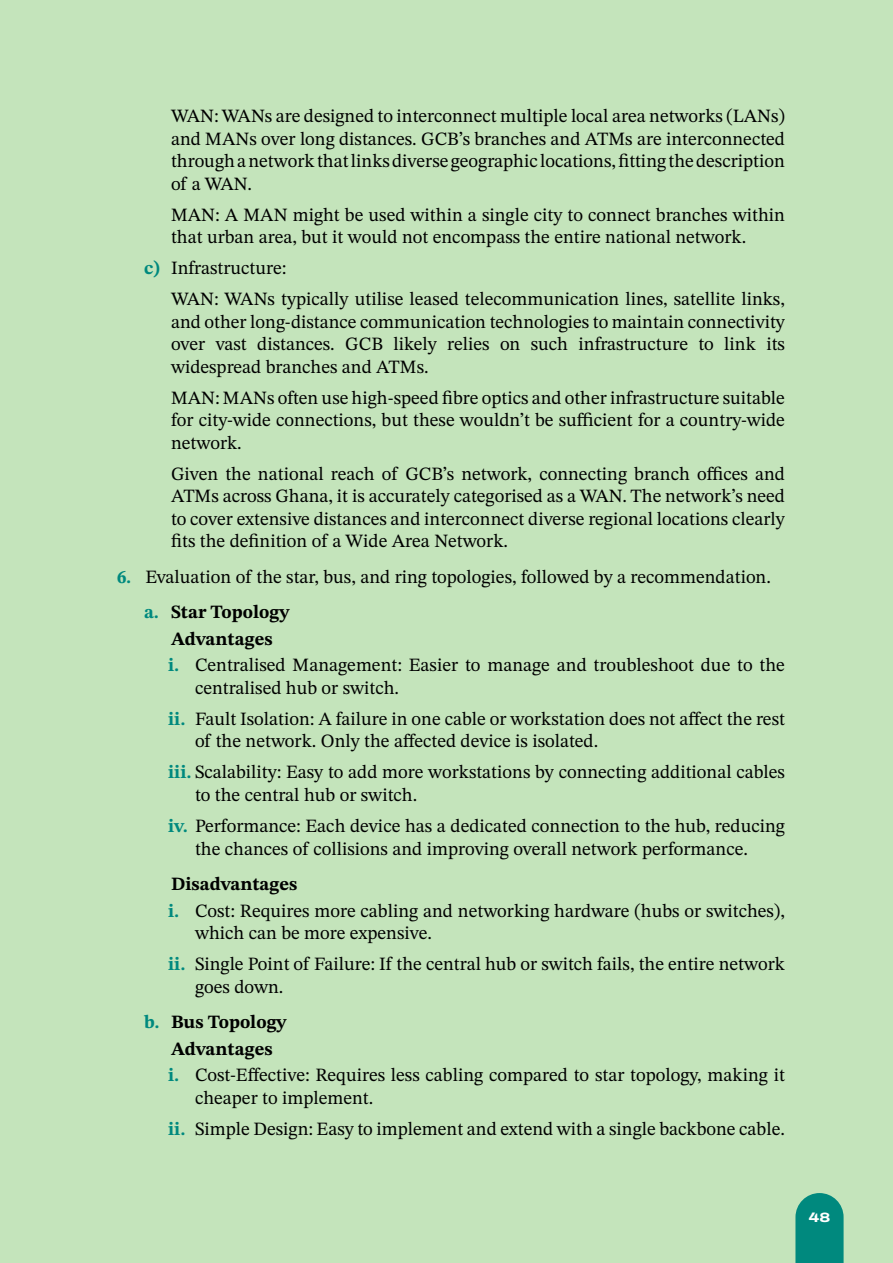
<style>
.page{position:relative;width:893px;height:1263px;background:#c4e4bb}
.page>*{position:absolute;margin:0;border:0;box-sizing:border-box;transform-origin:0 0}
.t1{font:18.75px/22.5px "STIX Two Text";color:#000}
.t2{font:700 18.75px/35.2px "STIX Two Text";color:#000;text-align:right}
.t3{font:800 13.5px "Archivo Expanded";color:#fff}
.s1{font-weight:700;color:#00897e}
.s2{font-weight:700}
.s3{font-weight:400}
.s4{color:#00897e}
</style>
<div class="page">
<svg style="left:795px;top:1193px;width:49px;height:70px;background:#129183"></svg>
<p class="t1" style="left:171px;top:105px;width:615px;text-align:justify">WAN: WANs are designed to interconnect multiple local area networks (LANs) and MANs over long distances. GCB’s branches and ATMs are interconnected through a network that links diverse geographic locations, fitting the description of a WAN.</p>
<p class="t1" style="left:171px;top:203px;width:615px">MAN: A MAN might be used within a single city to connect branches within that urban area, but it would not encompass the entire national network.</p>
<p class="t1" style="left:171px;top:252px;width:615px;line-height:31px;text-indent:-27px"><span class="s1">c)</span> Infrastructure:<br>WAN: WANs typically utilise leased telecommunication lines, satellite links,</p>
<p class="t1" style="left:171px;top:310px;width:615px;text-align:justify">and other long-distance communication technologies to maintain connectivity over vast distances. GCB likely relies on such infrastructure to link its widespread branches and ATMs.</p>
<p class="t1" style="left:171px;top:386px;width:615px;text-align:justify">MAN: MANs often use high-speed fibre optics and other infrastructure suitable for city-wide connections, but these wouldn’t be sufficient for a country-wide network.</p>
<p class="t1" style="left:171px;top:462px;width:615px;text-align:justify">Given the national reach of GCB’s network, connecting branch offices and ATMs across Ghana, it is accurately categorised as a WAN. The network’s need to cover extensive distances and interconnect diverse regional locations clearly fits the definition of a Wide Area Network.</p>
<p class="t1" style="left:144px;top:559px;width:628px;line-height:35.2px;text-indent:-27px"><span class="s1">6.</span> Evaluation of the star, bus, and ring topologies, followed by a recommendation. <span class="s1">a.</span> <span class="s2">Star Topology</span></p>
<p class="t1" style="left:168px;top:625px;width:618px;line-height:26.7px"><span class="s2">Advantages<br></span><span class="s1">i.</span> Centralised Management: Easier to manage and troubleshoot due to the</p>
<p class="t1" style="left:168px;top:672px;width:618px;line-height:31px;text-indent:27px">centralised hub or switch.<br><span class="s1">ii.</span> Fault Isolation: A failure in one cable or workstation does not affect the rest</p>
<p class="t1" style="left:168px;top:726px;width:618px;line-height:31px;text-indent:27px">of the network. Only the affected device is isolated.<br><span class="s1">iii.</span> Scalability: Easy to add more workstations by connecting additional cables</p>
<p class="t1" style="left:168px;top:779px;width:618px;line-height:31px;text-indent:27px">to the central hub or switch.<br><span class="s1">iv.</span> Performance: Each device has a dedicated connection to the hub, reducing</p>
<p class="t1" style="left:195px;top:837px;width:554px">the chances of collisions and improving overall network performance.</p>
<p class="t1" style="left:168px;top:870px;width:618px;line-height:26.7px"><span class="s2">Disadvantages<br></span><span class="s1">i.</span> Cost: Requires more cabling and networking hardware (hubs or switches),</p>
<p class="t1" style="left:168px;top:917px;width:618px;line-height:31px;text-indent:27px">which can be more expensive.<br><span class="s1">ii.</span> Single Point of Failure: If the central hub or switch fails, the entire network</p>
<p class="t2" style="left:144px;top:969px;width:144px"><span class="s3">goes down.<br></span><span class="s4">b.</span> Bus Topology</p>
<p class="t1" style="left:168px;top:1035px;width:618px;line-height:26.7px"><span class="s2">Advantages<br></span><span class="s1">i.</span> Cost-Effective: Requires less cabling compared to star topology, making it</p>
<p class="t1" style="left:168px;top:1082px;width:618px;line-height:31px;text-indent:27px">cheaper to implement.<br><span class="s1">ii.</span> Simple Design: Easy to implement and extend with a single backbone cable.</p>
<p class="t3" style="left:809px;top:1207px;width:23px">48</p>
</div>
